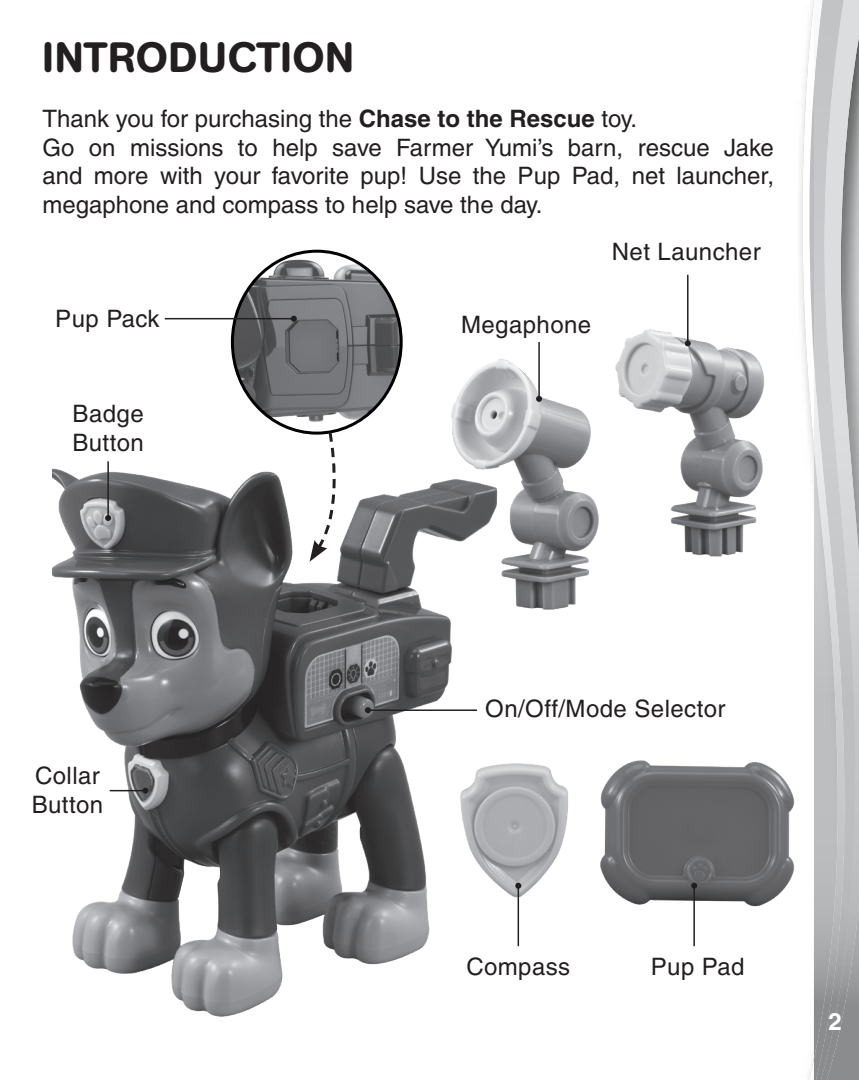
<style>
.page{position:relative;width:859px;height:1080px;background:#fff}
.page>*{position:absolute;margin:0;border:0;box-sizing:border-box;transform-origin:0 0}
.headline{font:500 42px "AG Book Rounded";letter-spacing:.02em;color:#231f20}
.body_text_1{font:500 24px/28.8px "Helvetica";color:#231f20;text-align:justify}
.body_text_1-2{font:500 24px "Helvetica";letter-spacing:.02em;color:#231f20}
.t1{font:700 24px "Helvetica";color:#fff}
.s1{font-weight:700}
</style>
<div class="page">
<svg style="left:802px;top:0;width:12px;height:1080px"></svg>
<img style="left:847px;top:906px;width:12px;height:174px">
<svg style="left:847px;top:0;width:12px;height:906px;background:#b6b7b9"></svg>
<img style="left:814px;top:0;width:33px;height:1080px">
<img style="left:53px;top:468px;width:466px;height:549px">
<img style="left:600px;top:746px;width:211px;height:177px">
<img style="left:442px;top:755px;width:127px;height:159px">
<img style="left:615px;top:325px;width:149px;height:232px">
<img style="left:442px;top:359px;width:157px;height:263px">
<img style="left:232px;top:251px;width:169px;height:181px">
<svg style="left:310px;top:429px;width:35px;height:133px"></svg>
<hr style="left:693px;top:886px;width:2px;height:60px;background:#231f20">
<svg style="left:691px;top:883px;width:6px;height:6px"></svg>
<hr style="left:518px;top:886px;width:1px;height:60px;background:#231f20">
<svg style="left:515px;top:883px;width:6px;height:6px"></svg>
<hr style="left:538px;top:342px;width:2px;height:57px;background:#231f20">
<svg style="left:536px;top:396px;width:6px;height:6px"></svg>
<hr style="left:165px;top:318px;width:129px;height:1px;background:#231f20">
<svg style="left:291px;top:316px;width:6px;height:6px"></svg>
<hr style="left:107px;top:461px;width:2px;height:57px;background:#231f20">
<svg style="left:105px;top:515px;width:6px;height:6px"></svg>
<hr style="left:368px;top:709px;width:109px;height:2px;background:#231f20">
<svg style="left:365px;top:707px;width:6px;height:6px"></svg>
<hr style="left:687px;top:275px;width:1px;height:68px;background:#231f20">
<svg style="left:685px;top:340px;width:6px;height:6px"></svg>
<hr style="left:110px;top:790px;width:35px;height:1px;background:#231f20">
<svg style="left:142px;top:788px;width:6px;height:6px"></svg>
<p class="headline" style="left:42px;top:33px;width:313px">INTRODUCTION</p>
<p class="body_text_1" style="left:42px;top:104px;width:596px">Thank you for purchasing the <span class="s1">Chase to the Rescue</span> toy.</p>
<p class="body_text_1" style="left:42px;top:133px;width:733px">Go on missions to help save Farmer Yumi’s barn, rescue Jake and more with your favorite pup! Use the Pup Pad, net launcher, megaphone and compass to help save the day.</p>
<p class="body_text_1" style="left:55px;top:304px;width:106px">Pup Pack</p>
<p class="body_text_1-2" style="left:461px;top:311px;width:132px">Megaphone</p>
<p class="body_text_1-2" style="left:612px;top:237px;width:150px">Net Launcher</p>
<p class="body_text_1" style="left:73px;top:399px;width:73px">Badge</p>
<p class="body_text_1" style="left:72px;top:428px;width:73px">Button</p>
<p class="body_text_1" style="left:35px;top:762px;width:66px">Collar</p>
<p class="body_text_1" style="left:32px;top:790px;width:73px">Button</p>
<p class="body_text_1-2" style="left:485px;top:695px;width:242px">On/Off/Mode Selector</p>
<p class="body_text_1-2" style="left:466px;top:953px;width:105px">Compass</p>
<p class="body_text_1" style="left:651px;top:952px;width:95px">Pup Pad</p>
<p class="t1" style="left:828px;top:1007px;width:15px">2</p>
</div>
